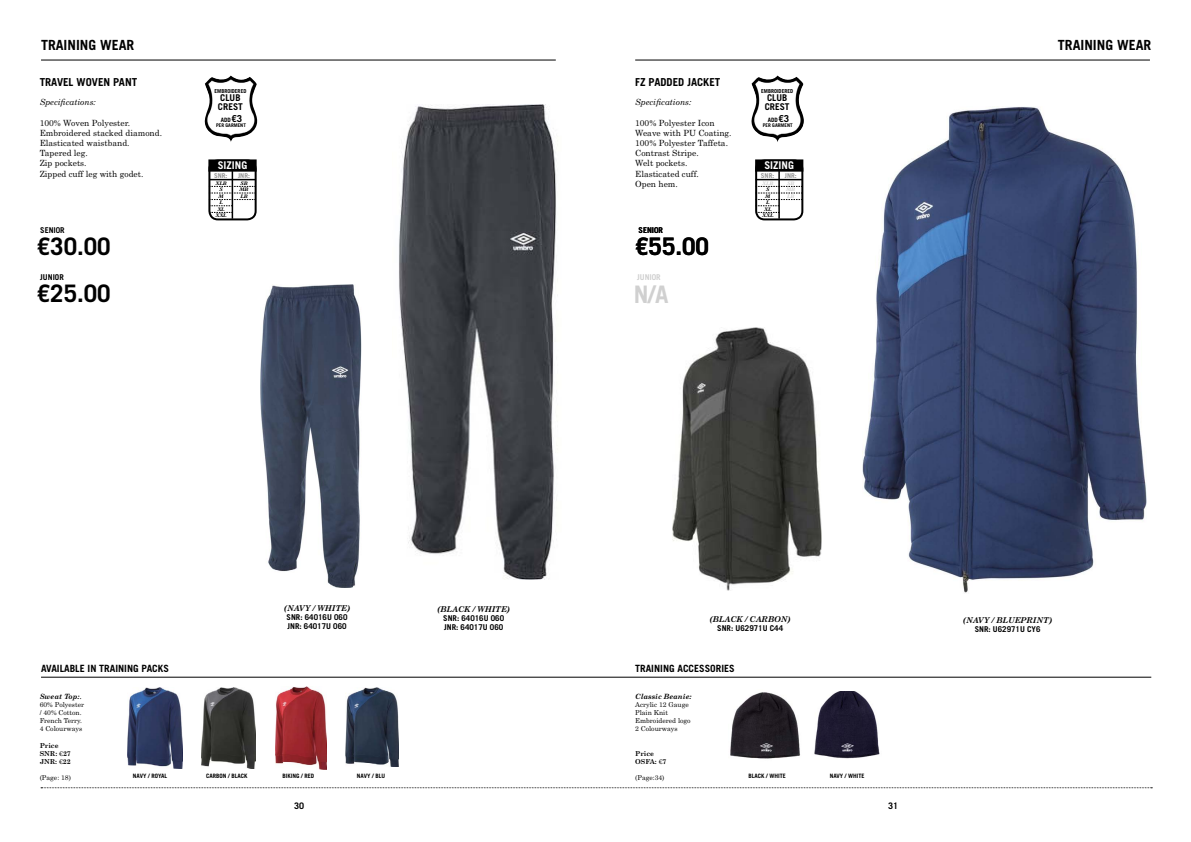
<style>
.page{position:relative;width:1191px;height:842px;background:#fff}
.page>*{position:absolute;margin:0;border:0;box-sizing:border-box;transform-origin:0 0}
.t1{font:700 24.1px/47px "Trade Gothic LT Std";color:#000}
.t2{font:700 24.1px "Trade Gothic LT Std";color:#d0d0d0}
.t3{font:700 14px "Trade Gothic LT Std";color:#000}
.t4{font:700 11px "Trade Gothic LT Std";color:#000}
.t5{font:700 10.6px "Trade Gothic LT Std";color:#fff}
.t6{font:700 10px "Trade Gothic LT Std";color:#000}
.t7{font:700 9.6px "Trade Gothic LT Std";color:#000}
.t8{font:700 9.3px/8.8px "Trade Gothic LT Std";letter-spacing:.555em;color:#000}
.t9{font:700 9px "Trade Gothic LT Std";color:#000}
.t10{font:8.5px/10.2px "Century Schoolbook";color:#000}
.t11{font:italic 8.5px "Century Schoolbook";color:#000}
.t12{font:700 8px/9px "Trade Gothic LT Std";color:#000}
.t13{font:italic 700 8px "Century Schoolbook";color:#000}
.t14{font:700 8px "Trade Gothic LT Std";color:#d0d0d0}
.t15{font:italic 700 7.2px "Century Schoolbook";color:#000}
.t16{font:6.8px/8.2px "Century Schoolbook";color:#000}
.t17{font:700 6.8px/8.2px "Century Schoolbook";color:#000}
.t18{font:700 6.7px "Trade Gothic LT Std";color:#929292}
.t19{font:700 6px "Trade Gothic LT Std";color:#000}
.t20{font:700 5.4px "Trade Gothic LT Std";color:#000}
.t21{font:italic 700 5.1px/6.5px "Plantin";color:#000;text-align:center}
.t22{font:italic 700 5.1px/6.5px "Plantin";color:#d0d0d0}
.t23{font:700 5px "Trade Gothic LT Std";color:#000}
.s1{color:#fff}
.s2{font-weight:400;font-style:normal;font-size:8.5px}
.s3{font-family:"Charter";font-weight:400}
</style>
<div class="page">
<hr style="left:41px;top:60px;width:515px;height:1px;background:#000">
<hr style="left:635px;top:60px;width:515px;height:1px;background:#000">
<hr style="left:41px;top:677px;width:1110px;height:1px;background:#000">
<svg style="left:41px;top:787px;width:1111px;height:1px"></svg>
<img style="left:260px;top:284px;width:101px;height:304px">
<img style="left:399px;top:105px;width:159px;height:475px">
<img style="left:862px;top:106px;width:284px;height:487px">
<img style="left:673px;top:327px;width:148px;height:263px">
<img style="left:201px;top:688px;width:54px;height:80px">
<img style="left:128px;top:687px;width:54px;height:81px">
<img style="left:275px;top:687px;width:51px;height:82px">
<img style="left:346px;top:688px;width:53px;height:79px">
<img style="left:204px;top:76px;width:54px;height:66px">
<svg style="left:209px;top:160px;width:47px;height:59px"></svg>
<div style="left:208px;top:159px;width:49px;height:61px;border:2px solid #000;border-radius:9px"></div>
<div style="left:209px;top:160px;width:47px;height:11px;background:#000"></div>
<div style="left:208px;top:159px;width:49px;height:13px;border:2px solid #000"></div>
<hr style="left:232px;top:171px;width:1px;height:48px;background:#000">
<hr style="left:209px;top:179px;width:47px;height:1px;background:#000">
<svg style="left:209px;top:186px;width:47px;height:1px"></svg>
<svg style="left:209px;top:193px;width:47px;height:13px"></svg>
<svg style="left:209px;top:212px;width:23px;height:1px"></svg>
<img style="left:751px;top:76px;width:53px;height:66px">
<div style="left:755px;top:159px;width:48px;height:61px;border:2px solid #000;border-radius:9px"></div>
<div style="left:756px;top:160px;width:46px;height:11px;background:#000"></div>
<div style="left:755px;top:159px;width:48px;height:13px;border:2px solid #000"></div>
<hr style="left:778px;top:171px;width:2px;height:48px;background:#000">
<hr style="left:755px;top:179px;width:47px;height:1px;background:#000">
<svg style="left:755px;top:186px;width:47px;height:1px"></svg>
<svg style="left:755px;top:193px;width:47px;height:13px"></svg>
<svg style="left:755px;top:212px;width:23px;height:1px"></svg>
<img style="left:730px;top:692px;width:70px;height:67px">
<img style="left:814px;top:691px;width:66px;height:68px">
<h2 class="t3" style="left:41px;top:36px;width:69px">TRAINING WEAR</h2>
<h2 class="t3" style="left:1058px;top:36px;width:69px">TRAINING WEAR</h2>
<p class="t4" style="left:40px;top:76px;width:99px">TRAVEL WOVEN PANT</p>
<p class="t4" style="left:635px;top:76px;width:81px">FZ PADDED JACKET</p>
<p class="t11" style="left:40px;top:97px;width:58px">Specifications:</p>
<p class="t10" style="left:40px;top:117px;width:124px">100% Woven Polyester.<br>Embroidered stacked diamond.<br>Elasticated waistband.<br>Tapered leg.<br>Zip pockets.<br>Zipped cuff leg with godet.</p>
<p class="t20" style="left:214px;top:87px;width:33px">EMBROIDERED</p>
<p class="t8" style="left:218px;top:93px;width:26px">CLU B<br>CREST</p>
<p class="t7" style="left:232px;top:113px;width:12px">€3</p>
<p class="t19" style="left:221px;top:116px;width:21px">ADD <span class="s1">€5</span></p>
<p class="t23" style="left:216px;top:122px;width:14px">PER GARME</p>
<p class="t23" style="left:240px;top:122px;width:7px">NT</p>
<p class="t5" style="left:218px;top:159px;width:30px">SIZING</p>
<p class="t21" style="left:215px;top:180px;width:13px">XLB<br>S<br>M<br>L<br>XL<br>XXL</p>
<p class="t21" style="left:240px;top:180px;width:10px;text-align:left">SB<br>MB<br>LB</p>
<p class="t18" style="left:214px;top:171px;width:15px">SNR:</p>
<p class="t18" style="left:238px;top:171px;width:13px">JNR:</p>
<p class="t11" style="left:635px;top:97px;width:58px">Specifications:</p>
<p class="t10" style="left:635px;top:117px;width:98px">100% Polyester Icon<br>Weave with PU Coating.<br>100% Polyester Taffeta.<br>Contrast Stripe.<br>Welt pockets.<br>Elasticated cuff.<br>Open hem.</p>
<p class="t12" style="left:40px;top:226px;width:25px">SENI0R</p>
<p class="t12" style="left:638px;top:226px;width:25px">SENI0R</p>
<h1 class="t1" style="left:37px;top:223px;width:75px">€30.00 €25.00</h1>
<p class="t12" style="left:40px;top:273px;width:20px">JUNIOR</p>
<h1 class="t1" style="left:635px;top:223px;width:75px">€55.00</h1>
<h1 class="t2" style="left:634px;top:279px;width:36px">N/A</h1>
<p class="t14" style="left:637px;top:273px;width:24px">JUNI0R</p>
<p class="t20" style="left:761px;top:87px;width:33px">EMBROIDERED</p>
<p class="t8" style="left:764px;top:93px;width:26px">CLU B<br>CREST</p>
<p class="t7" style="left:778px;top:113px;width:12px">€3</p>
<p class="t19" style="left:767px;top:116px;width:21px">ADD <span class="s1">€5</span></p>
<p class="t23" style="left:763px;top:122px;width:14px">PER GARME</p>
<p class="t23" style="left:787px;top:122px;width:7px">NT</p>
<p class="t5" style="left:764px;top:159px;width:30px">SIZING</p>
<p class="t22" style="left:762px;top:180px;width:13px">XLB</p>
<p class="t21" style="left:762px;top:186px;width:13px">S<br>M<br>L<br>XL<br>XXL</p>
<p class="t22" style="left:786px;top:180px;width:10px">SB<br>MB<br>LB</p>
<p class="t18" style="left:761px;top:171px;width:15px">SNR:</p>
<p class="t18" style="left:785px;top:171px;width:13px">JNR:</p>
<p class="t13" style="left:284px;top:603px;width:68px">(NAVY / WHITE)</p>
<p class="t12" style="left:287px;top:613px;width:62px">SNR: 64016U 060<br>JNR: 64017U 060</p>
<p class="t13" style="left:962px;top:615px;width:91px">(NAVY / BLUEPRINT)</p>
<p class="t12" style="left:974px;top:625px;width:67px">SNR: U62971U CY6</p>
<p class="t13" style="left:437px;top:604px;width:75px">(BLACK / WHITE)</p>
<p class="t12" style="left:443px;top:614px;width:62px">SNR: 64016U 060<br>JNR: 64017U 060</p>
<p class="t13" style="left:709px;top:614px;width:83px">(BLACK / CARBON)</p>
<p class="t12" style="left:717px;top:623px;width:67px">SNR: U62971U C44</p>
<p class="t6" style="left:41px;top:662px;width:129px">AVAILABLE IN TRAINING PACKS</p>
<p class="t6" style="left:635px;top:662px;width:49px">TRAINING ACCE</p>
<p class="t6" style="left:699px;top:662px;width:37px">SSORIES</p>
<p class="t15" style="left:40px;top:691px;width:44px">Sweat Top:<span class="s2">.</span></p>
<p class="t16" style="left:40px;top:700px;width:46px">60% Polyester / 40% Cotton.<br>French Terry.<br>4 Colourways</p>
<p class="t17" style="left:40px;top:741px;width:33px">Price<br>SNR: <span class="s3">€</span>27<br>JNR: <span class="s3">€</span>22</p>
<p class="t16" style="left:40px;top:774px;width:33px">(Page: 18)</p>
<p class="t15" style="left:635px;top:691px;width:58px">Classic Beanie:</p>
<p class="t16" style="left:635px;top:700px;width:57px">Acrylic 12 Gauge<br>Plain Knit<br>Embroidered logo<br>2 Colourways</p>
<p class="t17" style="left:635px;top:749px;width:33px">Price<br>OSFA: <span class="s3">€</span>7</p>
<p class="t16" style="left:635px;top:774px;width:31px">(Page:34)</p>
<p class="t19" style="left:133px;top:772px;width:23px">NAVY / ROYAL</p>
<p class="t19" style="left:206px;top:772px;width:43px">CARBON / BLACK</p>
<p class="t19" style="left:282px;top:772px;width:33px">BIKING / RED</p>
<p class="t19" style="left:357px;top:772px;width:26px">NAVY / BLU</p>
<p class="t19" style="left:748px;top:772px;width:36px">BLACK / WHITE</p>
<p class="t19" style="left:829px;top:772px;width:33px">NAVY / WHITE</p>
<p class="t9" style="left:294px;top:800px;width:12px">30</p>
<p class="t9" style="left:888px;top:800px;width:12px">31</p>
</div>
